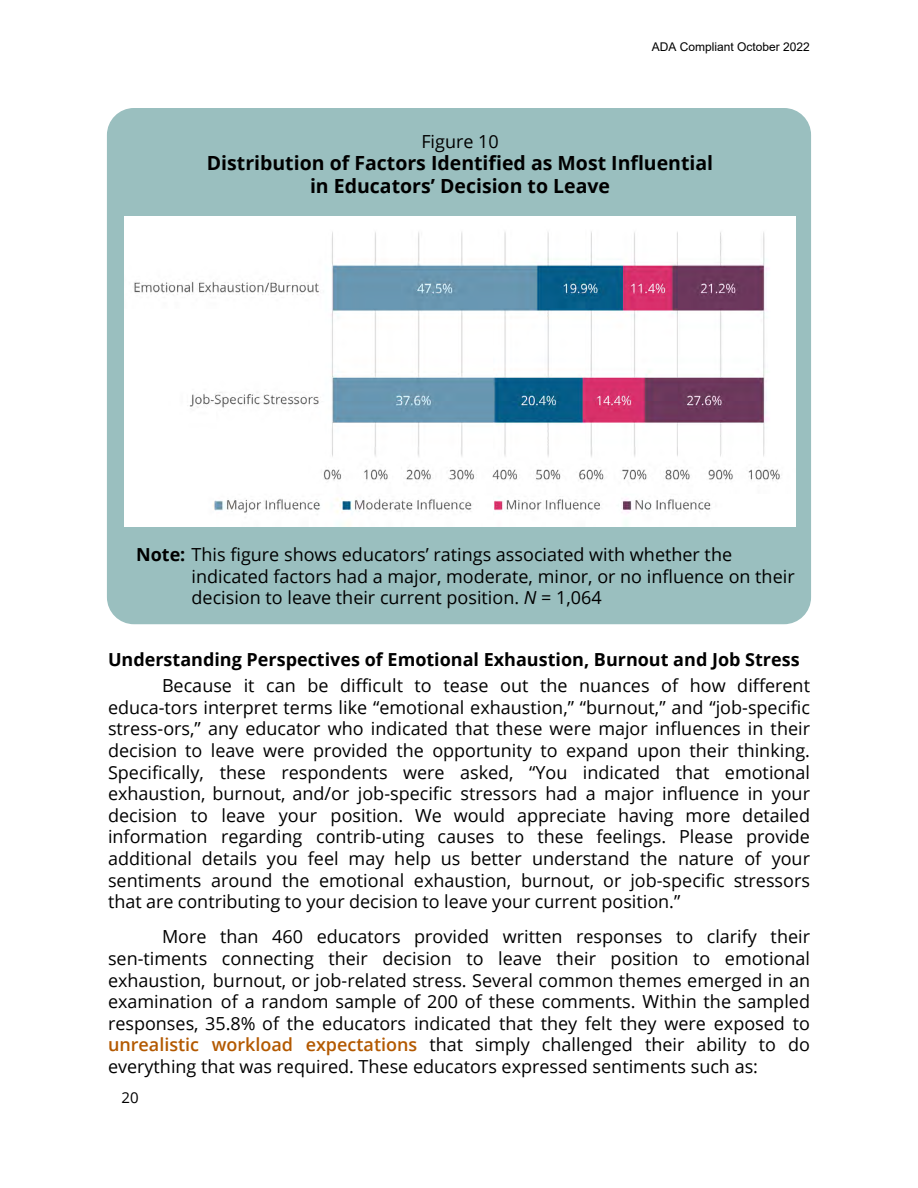
<style>
.page{position:relative;width:918px;height:1188px;background:#fff}
.page>*{position:absolute;margin:0;border:0;box-sizing:border-box;transform-origin:0 0}
.t1{font:700 19.5px/22.5px "Open Sans";color:#000;text-align:center}
.t2{font:18px/21.6px "Open Sans";color:#000;text-align:justify}
.H11{font:700 18px "Open Sans";color:#000}
.t3{font:15px "Open Sans";color:#000}
.t4{font:12px "Arial";color:#000}
.s1{font-weight:700}
.s2{font-style:italic}
.s3{font-weight:600;color:#b35900}
</style>
<div class="page">
<div style="left:107px;top:108px;width:704px;height:516px;background:#9abfbf;border-radius:27px"></div>
<img style="left:125px;top:217px;width:670px;height:309px">
<p class="t4" style="left:652px;top:39px;width:160px">ADA Compliant October 2022</p>
<p class="t2" style="left:421px;top:130px;width:79px">Figure 10</p>
<p class="t1" style="left:207px;top:151px;width:508px">Distribution of Factors Identified as Most Influential in Educators’ Decision to Leave</p>
<p class="t2" style="left:192px;top:543px;width:605px;text-align:left;text-indent:-55px"><span class="s1">Note:</span> This figure shows educators’ ratings associated with whether the indicated factors had a major, moderate, minor, or no influence on their decision to leave their current position. <span class="s2">N</span> = 1,064</p>
<p class="H11" style="left:108px;top:647px;width:693px">Understanding Perspectives of Emotional Exhaustion, Burnout and Job Stress</p>
<p class="t2" style="left:108px;top:674px;width:704px;text-indent:54px">Because it can be difficult to tease out the nuances of how different educa-tors interpret terms like “emotional exhaustion,” “burnout,” and “job-specific stress-ors,” any educator who indicated that these were major influences in their decision to leave were provided the opportunity to expand upon their thinking.<br>Specifically, these respondents were asked, “You indicated that emotional exhaustion, burnout, and/or job-specific stressors had a major influence in your decision to leave your position. We would appreciate having more detailed information regarding contrib-uting causes to these feelings. Please provide additional details you feel may help us better understand the nature of your sentiments around the emotional exhaustion, burnout, or job-specific stressors that are contributing to your decision to leave your current position.”</p>
<p class="t2" style="left:108px;top:926px;width:704px;text-indent:54px">More than 460 educators provided written responses to clarify their sen-timents connecting their decision to leave their position to emotional exhaustion, burnout, or job-related stress. Several common themes emerged in an examination of a random sample of 200 of these comments. Within the sampled responses, 35.8% of the educators indicated that they felt they were exposed to <span class="s3">unrealistic workload expectations</span> that simply challenged their ability to do everything that was required. These educators expressed sentiments such as:</p>
<p class="t3" style="left:122px;top:1088px;width:19px">20</p>
</div>
